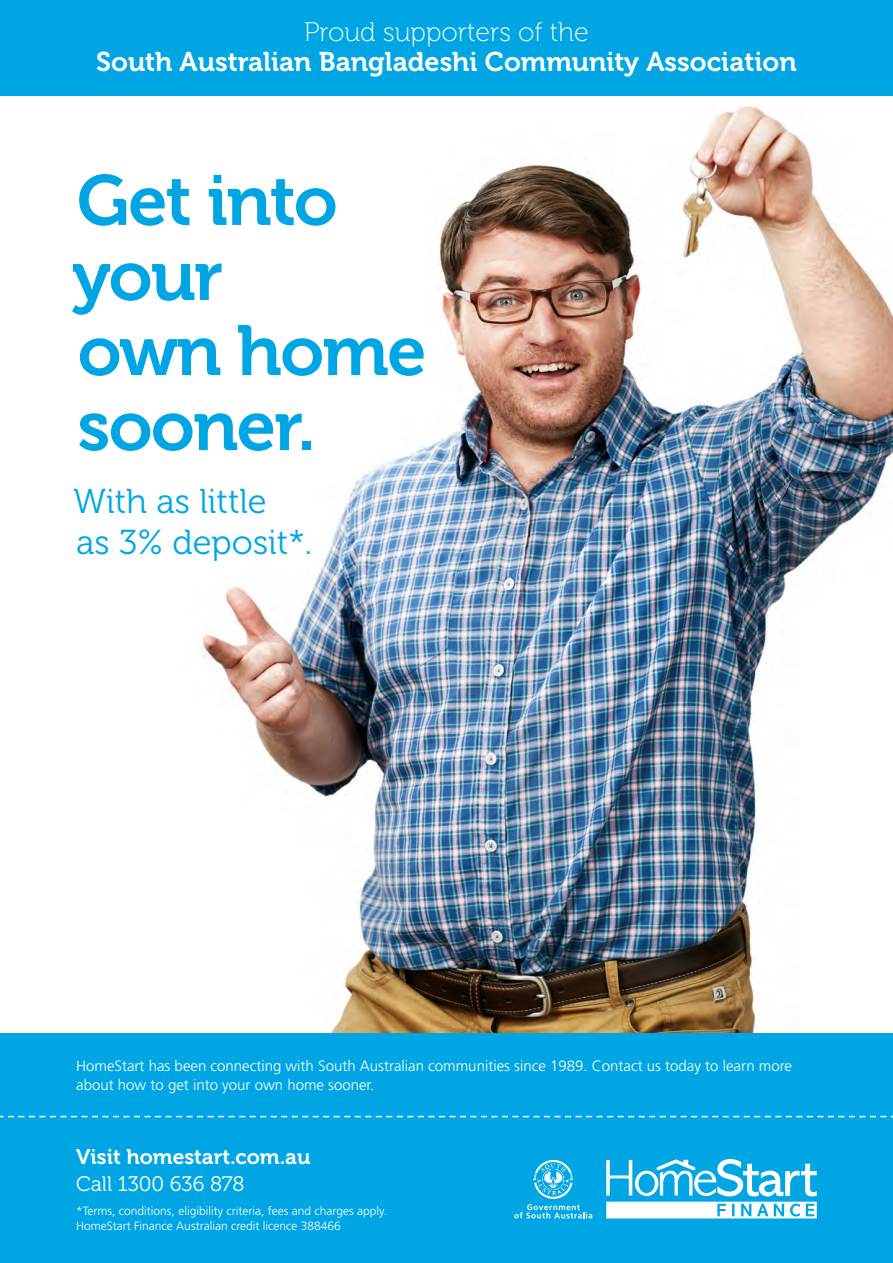
<style>
.page{position:relative;width:893px;height:1263px;background:#fff}
.page>*{position:absolute;margin:0;border:0;box-sizing:border-box;transform-origin:0 0}
.t1{font:70.5px/75px "Museo 700";letter-spacing:-.025em;color:#00a6e4}
.t2{font:34.5px/41.4px "Museo 300";color:#00a6e4}
.t3{font:27px "Museo 700";color:#fff}
.t4{font:27px "Museo 100";color:#fff}
.t5{font:21px "Museo 700";color:#fff}
.t6{font:21px "Museo 300";color:#fff}
.t7{font:300 15px/19.5px "Frutiger";color:#fff}
.t8{font:300 12px/15px "Frutiger";color:#fff}
</style>
<div class="page">
<img style="left:0;top:95px;width:892px;height:938px">
<div style="left:0;top:1033px;width:892px;height:229px;background:#00a6e4"></div>
<svg style="left:514px;top:1159px;width:78px;height:59px"></svg>
<svg style="left:606px;top:1159px;width:210px;height:59px"></svg>
<svg style="left:0;top:1115px;width:892px;height:2px"></svg>
<div style="left:0;top:0;width:892px;height:95px;background:#00a6e4"></div>
<h3 class="t4" style="left:304px;top:18px;width:286px">Proud supporters of the</h3>
<h3 class="t3" style="left:96px;top:47px;width:701px">South Australian Bangladeshi Community Association</h3>
<h1 class="t1" style="left:72px;top:164px;width:356px">Get into your<br>own home sooner.</h1>
<h2 class="t2" style="left:74px;top:481px;width:240px">With as little<br>as 3% deposit*.</h2>
<p class="t7" style="left:76px;top:1055px;width:717px">HomeStart has been connecting with South Australian communities since 1989. Contact us today to learn more about how to get into your own home sooner.</p>
<h3 class="t5" style="left:76px;top:1144px;width:236px">Visit homestart.com.au</h3>
<h3 class="t6" style="left:76px;top:1172px;width:170px">Call 1300 636 878</h3>
<p class="t8" style="left:76px;top:1202px;width:312px">*Terms, conditions, eligibility criteria, fees and charges apply.<br>HomeStart Finance Australian credit licence 388466</p>
</div>
